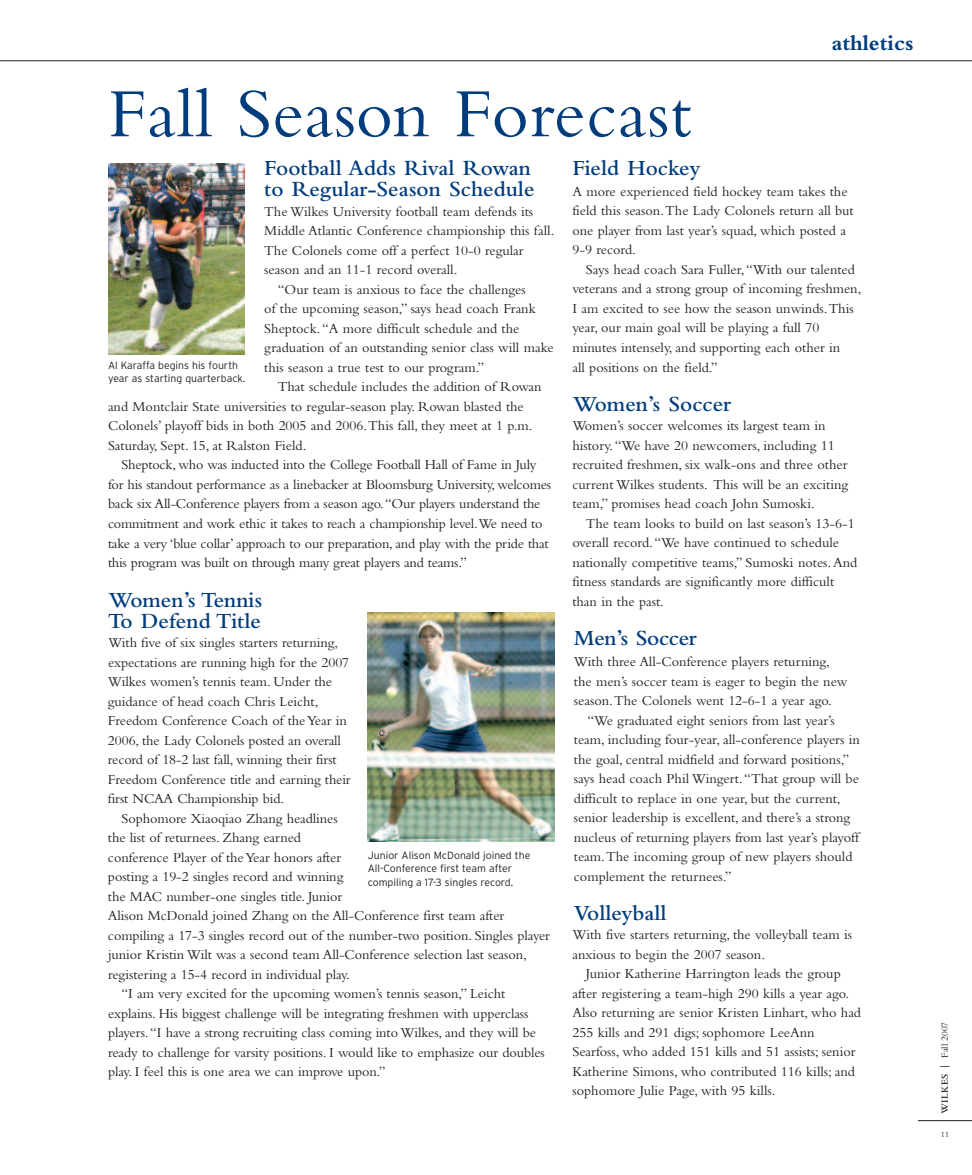
<style>
.page{position:relative;width:972px;height:1175px;background:#fff}
.page>*{position:absolute;margin:0;border:0;box-sizing:border-box;transform-origin:0 0}
.t1{font:72px "Bembo";letter-spacing:.015em;color:#013d7d}
.t2{font:600 22.5px/21px "Bembo";color:#013d7d}
.t3{font:700 22.5px "Bembo";color:#013d7d}
.t4{font:14.25px/19.5px "Bembo";color:#231f20}
.t5{font:300 10.5px/13.5px "Interstate";color:#231f20}
.t6{font:9.75px "Bembo";color:#231f20}
.t7{font:8.25px "Bembo";color:#231f20}
.s1{font-weight:600}
.s2{font-family:"Interstate";font-weight:300}
</style>
<div class="page">
<hr style="left:0;top:60px;width:972px;height:1px;background:#231f20">
<img style="left:108px;top:163px;width:137px;height:191px">
<img style="left:368px;top:612px;width:186px;height:229px">
<hr style="left:918px;top:1120px;width:54px;height:1px;background:#231f20">
<h1 class="t1" style="left:108px;top:89px;width:585px">Fall Season Forecast</h1>
<h2 class="t3" style="left:832px;top:35px;width:83px">athletics</h2>
<h2 class="t2" style="left:264px;top:160px;width:272px">Football Adds Rival Rowan to Regular-Season Schedule</h2>
<p class="t4" style="left:264px;top:203px;width:270px">The Wilkes University football team defends its</p>
<p class="t4" style="left:264px;top:222px;width:292px">Middle Atlantic Conference championship this fall.</p>
<p class="t4" style="left:264px;top:242px;width:261px">The Colonels come off a perfect 10-0 regular</p>
<p class="t4" style="left:264px;top:261px;width:195px">season and an 11-1 record overall.</p>
<p class="t4" style="left:278px;top:281px;width:249px">“Our team is anxious to face the challenges</p>
<p class="t4" style="left:264px;top:300px;width:273px">of the upcoming season,” says head coach Frank</p>
<p class="t4" style="left:264px;top:320px;width:257px">Sheptock.“A more difficult schedule and the</p>
<p class="t4" style="left:264px;top:339px;width:291px">graduation of an outstanding senior class will make</p>
<p class="t4" style="left:264px;top:359px;width:222px">this season a true test to our program.”</p>
<p class="t4" style="left:278px;top:378px;width:265px">That schedule includes the addition of Rowan</p>
<p class="t4" style="left:108px;top:398px;width:417px">and Montclair State universities to regular-season play. Rowan blasted the</p>
<p class="t4" style="left:108px;top:417px;width:426px">Colonels’ playoff bids in both 2005 and 2006.This fall, they meet at 1 p.m.</p>
<p class="t4" style="left:108px;top:437px;width:200px">Saturday, Sept. 15, at Ralston Field.</p>
<p class="t4" style="left:122px;top:456px;width:417px">Sheptock, who was inducted into the College Football Hall of Fame in July</p>
<p class="t4" style="left:108px;top:476px;width:445px">for his standout performance as a linebacker at Bloomsburg University, welcomes</p>
<p class="t4" style="left:108px;top:495px;width:434px">back six All-Conference players from a season ago.“Our players understand the</p>
<p class="t4" style="left:108px;top:515px;width:436px">commitment and work ethic it takes to reach a championship level.We need to</p>
<p class="t4" style="left:108px;top:534px;width:442px">take a very ‘blue collar’ approach to our preparation, and play with the pride that</p>
<p class="t4" style="left:108px;top:554px;width:360px">this program was built on through many great players and teams.”</p>
<h2 class="t2" style="left:108px;top:591px;width:156px">Women’s Tennis<br>To Defend Title</h2>
<p class="t4" style="left:108px;top:634px;width:244px">With five of six singles starters returning, expectations are running high for the 2007<br>Wilkes women’s tennis team. Under the guidance of head coach Chris Leicht, Freedom Conference Coach of the Year in 2006, the Lady Colonels posted an overall record of 18-2 last fall, winning their first Freedom Conference title and earning their first NCAA Championship bid.</p>
<p class="t4" style="left:122px;top:810px;width:218px">Sophomore Xiaoqiao Zhang headlines</p>
<p class="t4" style="left:108px;top:829px;width:194px">the list of returnees. Zhang earned</p>
<p class="t4" style="left:108px;top:849px;width:235px">conference Player of the Year honors after</p>
<p class="t4" style="left:108px;top:868px;width:237px">posting a 19-2 singles record and winning</p>
<p class="t4" style="left:108px;top:888px;width:236px">the MAC number-one singles title. Junior</p>
<p class="t4" style="left:108px;top:907px;width:398px">Alison McDonald joined Zhang on the All-Conference first team after</p>
<p class="t4" style="left:108px;top:927px;width:443px">compiling a 17-3 singles record out of the number-two position. Singles player</p>
<p class="t4" style="left:108px;top:946px;width:420px">junior Kristin Wilt was a second team All-Conference selection last season,</p>
<p class="t4" style="left:108px;top:966px;width:243px">registering a 15-4 record in individual play.</p>
<p class="t4" style="left:122px;top:985px;width:385px">“I am very excited for the upcoming women’s tennis season,” Leicht</p>
<p class="t4" style="left:108px;top:1005px;width:422px">explains. His biggest challenge will be integrating freshmen with upperclass</p>
<p class="t4" style="left:108px;top:1024px;width:429px">players.“I have a strong recruiting class coming into Wilkes, and they will be</p>
<p class="t4" style="left:108px;top:1044px;width:438px">ready to challenge for varsity positions. I would like to emphasize our doubles</p>
<p class="t4" style="left:108px;top:1063px;width:279px">play. I feel this is one area we can improve upon.”</p>
<p class="t5" style="left:108px;top:358px;width:139px">Al Karaffa begins his fourth year as starting quarterback.</p>
<p class="t5" style="left:368px;top:848px;width:164px">Junior Alison McDonald joined the<br>All-Conference first team after compiling a 17-3 singles record.</p>
<h2 class="t2" style="left:572px;top:160px;width:129px">Field Hockey</h2>
<p class="t4" style="left:572px;top:183px;width:283px">A more experienced field hockey team takes the field this season.The Lady Colonels return all but one player from last year’s squad, which posted a 9-9 record.</p>
<p class="t4" style="left:572px;top:261px;width:291px;text-indent:14px">Says head coach Sara Fuller,“With our talented veterans and a strong group of incoming freshmen, I am excited to see how the season unwinds.This year, our main goal will be playing a full 70 minutes intensely, and supporting each other in<br>all positions on the field.”</p>
<h2 class="t2" style="left:572px;top:395px;width:160px">Women’s Soccer</h2>
<p class="t4" style="left:572px;top:417px;width:277px">Women’s soccer welcomes its largest team in history.“We have 20 newcomers, including 11 recruited freshmen, six walk-ons and three other current Wilkes students. This will be an exciting team,” promises head coach John Sumoski.</p>
<p class="t4" style="left:572px;top:515px;width:286px;text-indent:14px">The team looks to build on last season’s 13-6-1 overall record.“We have continued to schedule nationally competitive teams,” Sumoski notes.And fitness standards are significantly more difficult than in the past.</p>
<h2 class="t2" style="left:574px;top:629px;width:125px">Men’s Soccer</h2>
<p class="t4" style="left:574px;top:653px;width:275px">With three All-Conference players returning, the men’s soccer team is eager to begin the new season.The Colonels went 12-6-1 a year ago.</p>
<p class="t4" style="left:574px;top:712px;width:288px;text-indent:14px">“We graduated eight seniors from last year’s team, including four-year, all-conference players in the goal, central midfield and forward positions,” says head coach Phil Wingert.“That group will be difficult to replace in one year, but the current, senior leadership is excellent, and there’s a strong nucleus of returning players from last year’s playoff team.The incoming group of new players should complement the returnees.”</p>
<h2 class="t2" style="left:574px;top:904px;width:94px">Volleyball</h2>
<p class="t4" style="left:572px;top:926px;width:281px">With five starters returning, the volleyball team is anxious to begin the 2007 season.</p>
<p class="t4" style="left:572px;top:965px;width:290px;text-indent:13px">Junior Katherine Harrington leads the group after registering a team-high 290 kills a year ago.<br>Also returning are senior Kristen Linhart, who had 255 kills and 291 digs; sophomore LeeAnn Searfoss, who added 151 kills and 51 assists; senior Katherine Simons, who contributed 116 kills; and sophomore Julie Page, with 95 kills.</p>
<p class="t6" style="left:942px;top:1114px;width:94px;rotate:-90deg"><span class="s1">WILKES</span> <span class="s2">|</span> Fall 2007</p>
<p class="t7" style="left:941px;top:1131px;width:10px">11</p>
</div>
